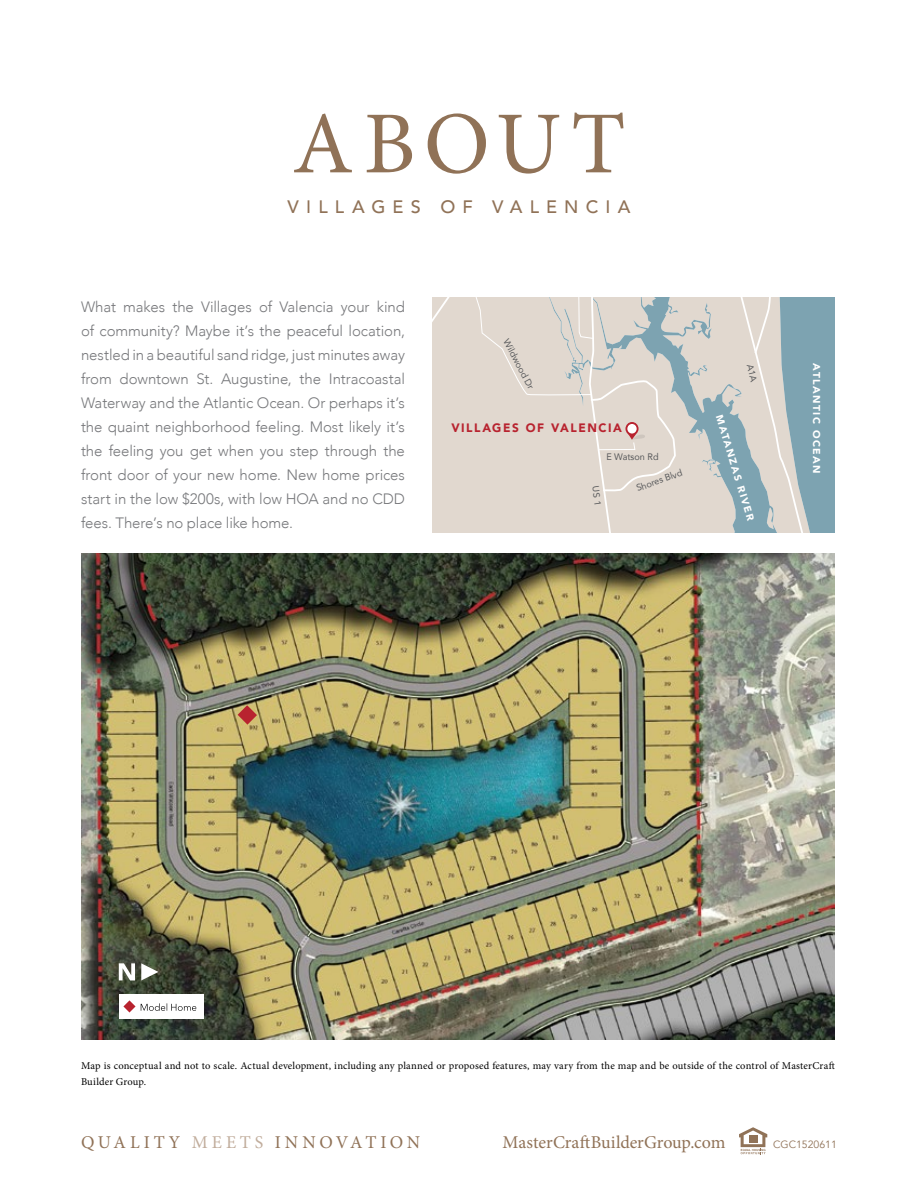
<style>
.page{position:relative;width:918px;height:1188px;background:#fff}
.page>*{position:absolute;margin:0;border:0;box-sizing:border-box;transform-origin:0 0}
.t1{font:88.5px "Minion Pro";letter-spacing:.105em;color:#907257}
.t2{font:18px "Minion Pro";letter-spacing:-.005em;color:#907257}
.t3{font:18px "Minion Pro";letter-spacing:.21em;color:#907257}
.t4{font:500 18px "Avenir";letter-spacing:.4em;color:#907257}
.t5{font:300 15px/24px "Avenir";letter-spacing:-.005em;color:#77787b;text-align:justify}
.t6{font:900 12.15px "Avenir";letter-spacing:.13em;color:#b8232f}
.t7{font:10.5px/16.5px "Minion Pro";letter-spacing:.015em;color:#000}
.t8{font:10.5px "Avenir";color:#907257}
.t9{font:900 10.05px "Avenir";letter-spacing:.135em;color:#fff}
.t10{font:9.3px "Avenir";color:#58595b}
.t11{font:9.15px "Avenir";color:#58595b}
.s1{color:#c1ad9c}
</style>
<div class="page">
<svg style="left:739px;top:1127px;width:28px;height:27px"></svg>
<img style="left:81px;top:554px;width:754px;height:486px">
<div style="left:813px;top:297px;width:22px;height:235px;background:#7da3b1"></div>
<svg style="left:238px;top:705px;width:19px;height:20px"></svg>
<div style="left:119px;top:994px;width:84px;height:25px;background:#fff"></div>
<svg style="left:123px;top:1000px;width:73px;height:13px"></svg>
<svg style="left:119px;top:963px;width:16px;height:17px"></svg>
<svg style="left:141px;top:963px;width:17px;height:17px"></svg>
<svg style="left:432px;top:297px;width:381px;height:235px;background:#d2d0cb"></svg>
<h1 class="t1" style="left:292px;top:85px;width:335px">ABOUT</h1>
<p class="t4" style="left:288px;top:191px;width:344px">VILLAGES OF VALENCIA</p>
<p class="t5" style="left:81px;top:295px;width:326px">What makes the Villages of Valencia your kind of community? Maybe it’s the peaceful location, nestled in a beautiful sand ridge, just minutes away from downtown St. Augustine, the Intracoastal Waterway and the Atlantic Ocean. Or perhaps it’s the quaint neighborhood feeling. Most likely it’s the feeling you get when you step through the front door of your new home. New home prices start in the low $200s, with low HOA and no CDD fees. There’s no place like home.</p>
<p class="t11" style="left:512px;top:336px;width:57px;rotate:62deg">Wildwood Dr</p>
<p class="t6" style="left:451px;top:417px;width:172px">VILLAGES OF VALENCIA</p>
<p class="t10" style="left:606px;top:449px;width:54px">E Watson Rd</p>
<p class="t10" style="left:634px;top:481px;width:50px;rotate:-20deg">Shores Blvd</p>
<p class="t9" style="left:727px;top:413px;width:111px;rotate:73deg">MATANZAS RIVER</p>
<p class="t9" style="left:825px;top:363px;width:112px;rotate:90deg">ATLANTIC OCEAN</p>
<p class="t7" style="left:81px;top:1057px;width:755px">Map is conceptual and not to scale. Actual development, including any planned or proposed features, may vary from the map and be outside of the control of MasterCraft<br>Builder Group.</p>
<p class="t3" style="left:81px;top:1130px;width:341px">QUALITY <span class="s1">MEETS</span> INNOVATION</p>
<p class="t2" style="left:503px;top:1130px;width:224px">MasterCraftBuilderGroup.com</p>
<p class="t8" style="left:773px;top:1138px;width:65px">CGC1520611</p>
</div>
